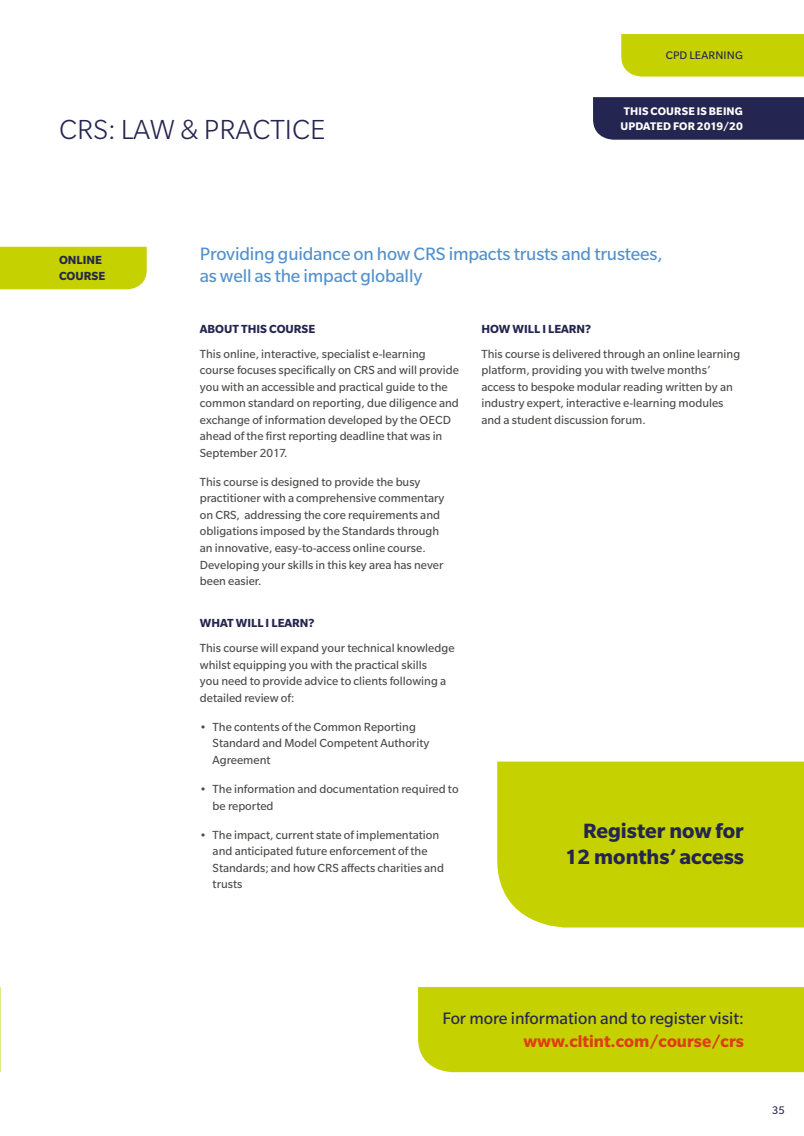
<style>
.page{position:relative;width:804px;height:1136px;background:#fff}
.page>*{position:absolute;margin:0;border:0;box-sizing:border-box;transform-origin:0 0}
.t1{font:300 30px "Slate Std";color:#242550}
.t2{font:700 22.5px/25.5px "Slate Std";color:#242550;text-align:right}
.t3{font:19.5px/22.5px "Slate Std";letter-spacing:-.01em;color:#5390cd}
.t4{font:18px "Slate Std";color:#242550}
.t5{font:700 18px "Slate Std";color:#de3e14}
.t6{font:12.75px/16.5px "Slate Std";color:#4a4a49}
.t7{font:700 12.75px/16.5px "Slate Std";color:#242550}
.t8{font:700 12px/14.4px "Slate Std";letter-spacing:.015em;color:#fff}
.t9{font:12px "Slate Std";letter-spacing:.01em;color:#242550}
</style>
<div class="page">
<div style="left:0;top:247px;width:147px;height:42px;background:#c5d100"></div>
<div style="left:621px;top:34px;width:183px;height:43px;background:#c5d100"></div>
<div style="left:418px;top:987px;width:386px;height:84px;background:#c5d100"></div>
<svg style="left:0;top:987px;width:1px;height:84px"></svg>
<div style="left:497px;top:761px;width:307px;height:166px;background:#c5d100"></div>
<div style="left:593px;top:97px;width:211px;height:43px;background:#242550"></div>
<h1 class="t1" style="left:59px;top:114px;width:268px">CRS: LAW &amp; PRACTICE</h1>
<p class="t9" style="left:665px;top:49px;width:79px">CPD LEARNING</p>
<p class="t8" style="left:620px;top:104px;width:124px">THIS COURSE IS BEING<br>UPDATED FOR 2019/20</p>
<p class="t7" style="left:59px;top:251px;width:48px">ONLINE<br>COURSE</p>
<h3 class="t3" style="left:200px;top:242px;width:464px">Providing guidance on how CRS impacts trusts and trustees, as well as the impact globally</h3>
<p class="t7" style="left:200px;top:320px;width:117px">ABOUT THIS COURSE</p>
<p class="t6" style="left:200px;top:345px;width:260px">This online, interactive, specialist e-learning course focuses specifically on CRS and will provide you with an accessible and practical guide to the common standard on reporting, due diligence and exchange of information developed by the OECD ahead of the first reporting deadline that was in September 2017.</p>
<p class="t6" style="left:200px;top:473px;width:246px">This course is designed to provide the busy practitioner with a comprehensive commentary on CRS, addressing the core requirements and obligations imposed by the Standards through an innovative, easy-to-access online course.<br>Developing your skills in this key area has never been easier.</p>
<p class="t7" style="left:200px;top:614px;width:116px">WHAT WILL I LEARN?</p>
<p class="t6" style="left:200px;top:639px;width:256px">This course will expand your technical knowledge whilst equipping you with the practical skills<br>you need to provide advice to clients following a detailed review of:</p>
<p class="t6" style="left:213px;top:718px;width:218px;text-indent:-13px">• The contents of the Common Reporting<br>Standard and Model Competent Authority<br>Agreement</p>
<p class="t6" style="left:213px;top:780px;width:247px;text-indent:-13px">• The information and documentation required to be reported</p>
<p class="t6" style="left:213px;top:826px;width:233px;text-indent:-13px">• The impact, current state of implementation and anticipated future enforcement of the Standards; and how CRS affects charities and trusts</p>
<p class="t7" style="left:481px;top:320px;width:111px">HOW WILL I LEARN?</p>
<p class="t6" style="left:481px;top:345px;width:260px">This course is delivered through an online learning platform, providing you with twelve months’ access to bespoke modular reading written by an industry expert, interactive e-learning modules and a student discussion forum.</p>
<h2 class="t2" style="left:565px;top:818px;width:181px">Register now for<br>12 months’ access</h2>
<h3 class="t4" style="left:442px;top:1009px;width:303px">For more information and to register visit:</h3>
<h3 class="t5" style="left:523px;top:1031px;width:222px">www.cltint.com/course/crs</h3>
<p class="t9" style="left:772px;top:1104px;width:14px">35</p>
</div>
